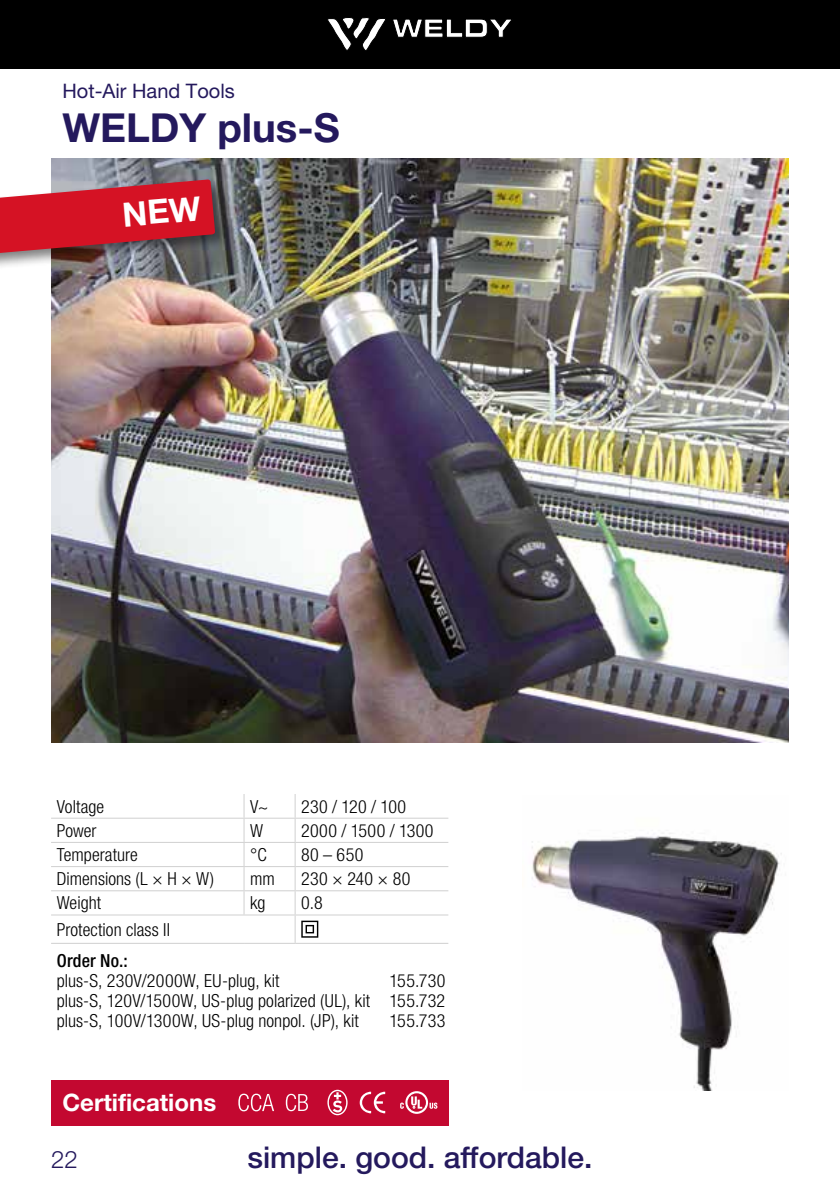
<style>
.page{position:relative;width:840px;height:1191px;background:#fff}
.page>*{position:absolute;margin:0;border:0;box-sizing:border-box;transform-origin:0 0}
.t1{font:700 40px "Helvetica Neue LTW1 G";color:#24195d}
.t2{font:500 30px "Helvetica Neue LTW1 G";color:#24195d}
.t3{font:700 24px "Helvetica Neue LTW1 G";color:#fff}
.t4{font:300 24px "Helvetica Neue LTW1 G";color:#24195d}
.t5{font:20px "Helvetica Neue LTW1 G";color:#24195d}
.t6{font:300 condensed 18px/20px "Helvetica Neue LTW1 G";letter-spacing:.005em;color:#000;text-align:justify}
.t7{font:500 condensed 18px "Helvetica Neue LTW1 G";letter-spacing:.01em;color:#000}
</style>
<div class="page">
<div style="left:0;top:0;width:839px;height:68px;background:#000"></div>
<img style="left:51px;top:159px;width:737px;height:584px">
<img style="left:532px;top:833px;width:250px;height:257px">
<svg style="left:327px;top:17px;width:184px;height:34px"></svg>
<hr style="left:51px;top:817px;width:193px;height:1px;background:#d0d0d0">
<hr style="left:244px;top:817px;width:51px;height:1px;background:#d0d0d0">
<hr style="left:295px;top:817px;width:153px;height:1px;background:#d0d0d0">
<hr style="left:51px;top:842px;width:193px;height:1px;background:#d0d0d0">
<hr style="left:244px;top:842px;width:51px;height:1px;background:#d0d0d0">
<hr style="left:295px;top:842px;width:153px;height:1px;background:#d0d0d0">
<hr style="left:51px;top:866px;width:193px;height:1px;background:#d0d0d0">
<hr style="left:244px;top:866px;width:51px;height:1px;background:#d0d0d0">
<hr style="left:295px;top:866px;width:153px;height:1px;background:#d0d0d0">
<hr style="left:51px;top:890px;width:193px;height:1px;background:#d0d0d0">
<hr style="left:244px;top:890px;width:51px;height:1px;background:#d0d0d0">
<svg style="left:243px;top:794px;width:1px;height:120px"></svg>
<hr style="left:295px;top:890px;width:153px;height:1px;background:#d0d0d0">
<svg style="left:294px;top:794px;width:1px;height:148px"></svg>
<hr style="left:51px;top:914px;width:193px;height:1px;background:#d0d0d0">
<hr style="left:244px;top:914px;width:51px;height:1px;background:#d0d0d0">
<hr style="left:295px;top:914px;width:153px;height:1px;background:#d0d0d0">
<hr style="left:51px;top:942px;width:193px;height:2px;background:#d0d0d0">
<hr style="left:244px;top:942px;width:51px;height:2px;background:#d0d0d0">
<hr style="left:295px;top:942px;width:153px;height:2px;background:#d0d0d0">
<svg style="left:301px;top:920px;width:17px;height:17px"></svg>
<div style="left:0;top:176px;width:231px;height:98px;background:#000;opacity:.5"></div>
<div style="left:51px;top:1079px;width:397px;height:46px;background:#c30830"></div>
<svg style="left:359px;top:1091px;width:26px;height:22px"></svg>
<svg style="left:327px;top:1089px;width:20px;height:26px"></svg>
<svg style="left:285px;top:1093px;width:23px;height:18px"></svg>
<svg style="left:238px;top:1093px;width:36px;height:18px"></svg>
<svg style="left:400px;top:1091px;width:37px;height:22px"></svg>
<svg style="left:0;top:179px;width:215px;height:78px;background:#bd3442"></svg>
<p class="t5" style="left:62px;top:78px;width:174px">Hot-Air Hand Tools</p>
<h1 class="t1" style="left:62px;top:103px;width:279px">WELDY plus-S</h1>
<p class="t6" style="left:57px;top:796px;width:49px">Voltage</p>
<p class="t6" style="left:250px;top:796px;width:20px">V~</p>
<p class="t6" style="left:301px;top:796px;width:106px">230 / 120 / 100</p>
<p class="t6" style="left:57px;top:820px;width:41px">Power</p>
<p class="t6" style="left:250px;top:820px;width:14px">W</p>
<p class="t6" style="left:301px;top:820px;width:134px">2000 / 1500 / 1300</p>
<p class="t6" style="left:57px;top:844px;width:83px">Temperature</p>
<p class="t6" style="left:250px;top:844px;width:18px">°C</p>
<p class="t6" style="left:301px;top:844px;width:63px">80 – 650</p>
<p class="t6" style="left:57px;top:869px;width:159px">Dimensions (L × H × W)</p>
<p class="t6" style="left:250px;top:869px;width:26px">mm</p>
<p class="t6" style="left:301px;top:869px;width:110px">230 × 240 × 80</p>
<p class="t6" style="left:57px;top:893px;width:46px">Weight</p>
<p class="t6" style="left:250px;top:893px;width:17px">kg</p>
<p class="t6" style="left:301px;top:893px;width:23px">0.8</p>
<p class="t6" style="left:57px;top:919px;width:115px">Protection class II</p>
<p class="t7" style="left:57px;top:950px;width:73px">Order No.:</p>
<p class="t6" style="left:57px;top:971px;width:224px">plus-S, 230V/2000W, EU-plug, kit</p>
<p class="t6" style="left:57px;top:971px;width:390px;text-indent:332px">155.730 plus-S, 120V/1500W, US-plug polarized (UL), kit 155.732 plus-S, 100V/1300W, US-plug nonpol. (JP), kit</p>
<p class="t6" style="left:389px;top:1011px;width:57px">155.733</p>
<h3 class="t3" style="left:62px;top:1087px;width:155px">Certifications</h3>
<h3 class="t4" style="left:51px;top:1145px;width:28px">22</h3>
<h2 class="t2" style="left:247px;top:1139px;width:346px">simple. good. affordable.</h2>
</div>
